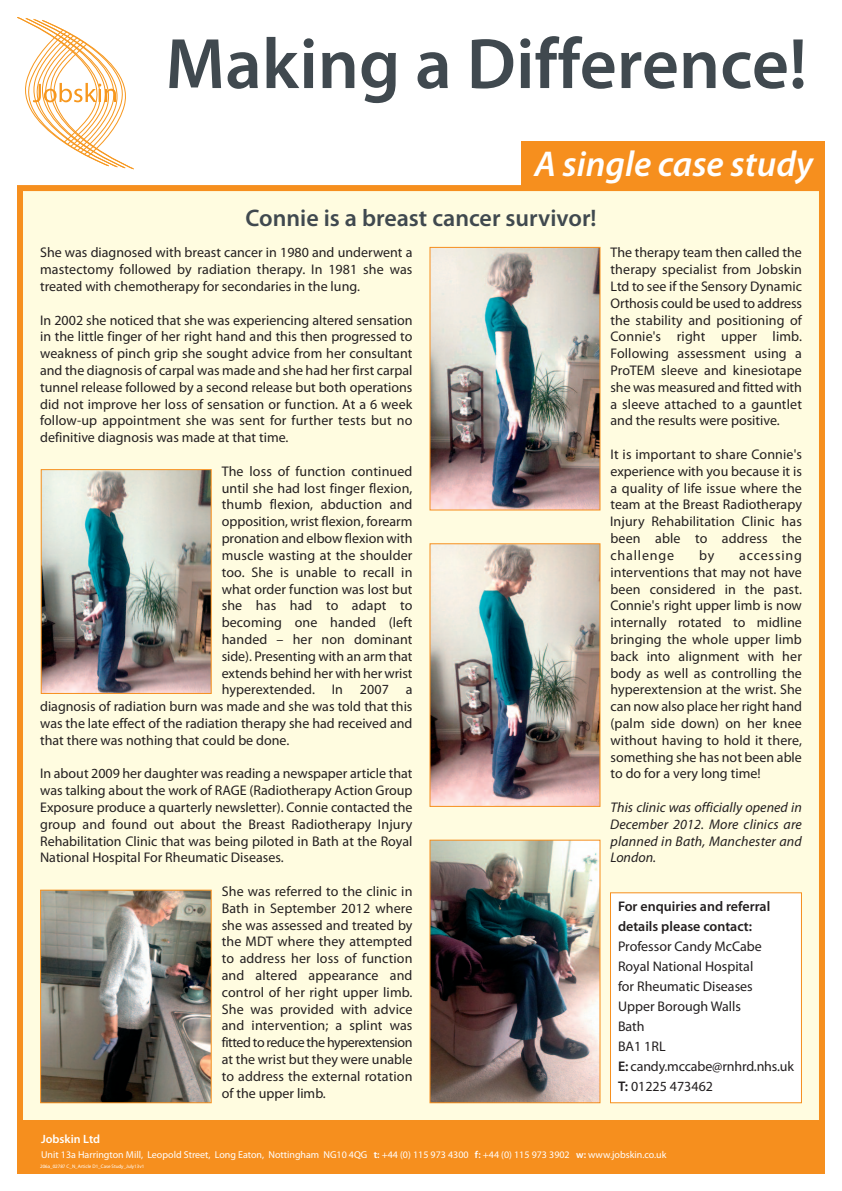
<style>
.page{position:relative;width:842px;height:1191px;background:#fff}
.page>*{position:absolute;margin:0;border:0;box-sizing:border-box;transform-origin:0 0}
.t1{font:600 72px "Myriad Pro";color:#40494f}
.t2{font:italic 600 36px "Myriad Pro";color:#fff}
.t3{font:600 24px "Myriad Pro";color:#40494f}
.t4{font:14px/16.8px "Myriad Pro";color:#231f20;text-align:justify}
.t5{font:italic 14px/16.8px "Myriad Pro";letter-spacing:.01em;color:#231f20;text-align:justify}
.t6{font:600 14px/20px "Myriad Pro";color:#231f20}
.t7{font:600 12px "Myriad Pro";color:#fff}
.t8{font:10px "Myriad Pro";color:#fff}
.t9{font:5px "Myriad Pro";color:#fff}
.s1{font-weight:600}
</style>
<div class="page">
<div style="left:23px;top:191px;width:796px;height:977px;background:#fffce0"></div>
<div style="left:17px;top:185px;width:808px;height:989px;border:6px solid #f68f1e"></div>
<svg style="left:17px;top:17px;width:117px;height:152px"></svg>
<div style="left:17px;top:1120px;width:808px;height:54px;background:#f68f1e"></div>
<div style="left:521px;top:141px;width:304px;height:49px;background:#f68f1e"></div>
<div style="left:611px;top:893px;width:190px;height:209px;background:#fff"></div>
<div style="left:610px;top:892px;width:192px;height:211px;border:1px solid #f68f1e"></div>
<img style="left:43px;top:471px;width:167px;height:221px">
<div style="left:41px;top:469px;width:171px;height:225px;border:1px solid #f68f1e"></div>
<img style="left:42px;top:891px;width:168px;height:210px">
<div style="left:40px;top:889px;width:172px;height:214px;border:1px solid #f68f1e"></div>
<img style="left:431px;top:249px;width:167px;height:259px">
<div style="left:429px;top:247px;width:171px;height:263px;border:1px solid #f68f1e"></div>
<img style="left:431px;top:545px;width:167px;height:260px">
<div style="left:429px;top:543px;width:171px;height:264px;border:1px solid #f68f1e"></div>
<img style="left:431px;top:841px;width:167px;height:260px">
<div style="left:429px;top:839px;width:171px;height:264px;border:1px solid #f68f1e"></div>
<h1 class="t1" style="left:165px;top:37px;width:643px">Making a Difference!</h1>
<h2 class="t2" style="left:534px;top:150px;width:280px">A single case study</h2>
<h3 class="t3" style="left:245px;top:209px;width:353px">Connie is a breast cancer survivor!</h3>
<p class="t4" style="left:40px;top:245px;width:374px">She was diagnosed with breast cancer in 1980 and underwent a mastectomy followed by radiation therapy. In 1981 she was treated with chemotherapy for secondaries in the lung.</p>
<p class="t4" style="left:40px;top:313px;width:374px">In 2002 she noticed that she was experiencing altered sensation in the little finger of her right hand and this then progressed to weakness of pinch grip she sought advice from her consultant and the diagnosis of carpal was made and she had her first carpal tunnel release followed by a second release but both operations did not improve her loss of sensation or function. At a 6 week follow-up appointment she was sent for further tests but no definitive diagnosis was made at that time.</p>
<p class="t4" style="left:222px;top:464px;width:192px">The loss of function continued</p>
<p class="t4" style="left:222px;top:481px;width:192px">until she had lost finger flexion,</p>
<p class="t4" style="left:222px;top:497px;width:192px">thumb flexion, abduction and</p>
<p class="t4" style="left:222px;top:514px;width:192px">opposition, wrist flexion, forearm</p>
<p class="t4" style="left:222px;top:531px;width:192px">pronation and elbow flexion with</p>
<p class="t4" style="left:222px;top:548px;width:192px">muscle wasting at the shoulder</p>
<p class="t4" style="left:222px;top:565px;width:192px">too. She is unable to recall in</p>
<p class="t4" style="left:222px;top:581px;width:192px">what order function was lost but</p>
<p class="t4" style="left:222px;top:598px;width:192px">she has had to adapt to</p>
<p class="t4" style="left:222px;top:615px;width:192px">becoming one handed (left</p>
<p class="t4" style="left:222px;top:632px;width:192px">handed – her non dominant</p>
<p class="t4" style="left:222px;top:649px;width:192px">side). Presenting with an arm that</p>
<p class="t4" style="left:222px;top:665px;width:192px">extends behind her with her wrist</p>
<p class="t4" style="left:222px;top:682px;width:192px">hyperextended. In 2007 a</p>
<p class="t4" style="left:40px;top:699px;width:374px">diagnosis of radiation burn was made and she was told that this</p>
<p class="t4" style="left:40px;top:716px;width:374px">was the late effect of the radiation therapy she had received and</p>
<p class="t4" style="left:40px;top:733px;width:251px">that there was nothing that could be done.</p>
<p class="t4" style="left:40px;top:766px;width:374px">In about 2009 her daughter was reading a newspaper article that was talking about the work of RAGE (Radiotherapy Action Group Exposure produce a quarterly newsletter). Connie contacted the group and found out about the Breast Radiotherapy Injury Rehabilitation Clinic that was being piloted in Bath at the Royal National Hospital For Rheumatic Diseases.</p>
<p class="t4" style="left:222px;top:884px;width:192px">She was referred to the clinic in Bath in September 2012 where she was assessed and treated by the MDT where they attempted to address her loss of function and altered appearance and control of her right upper limb.<br>She was provided with advice and intervention; a splint was fitted to reduce the hyperextension at the wrist but they were unable to address the external rotation of the upper limb.</p>
<p class="t4" style="left:610px;top:245px;width:193px">The therapy team then called the therapy specialist from Jobskin Ltd to see if the Sensory Dynamic Orthosis could be used to address the stability and positioning of Connie's right upper limb.<br>Following assessment using a ProTEM sleeve and kinesiotape she was measured and fitted with a sleeve attached to a gauntlet and the results were positive.</p>
<p class="t4" style="left:610px;top:447px;width:193px">It is important to share Connie's experience with you because it is a quality of life issue where the team at the Breast Radiotherapy Injury Rehabilitation Clinic has been able to address the challenge</p>
<p class="t4" style="left:699px;top:548px;width:17px">by</p>
<p class="t4" style="left:610px;top:548px;width:193px;text-indent:129px">accessing interventions that may not have been considered in the past.<br>Connie's right upper limb is now internally rotated to midline bringing the whole upper limb back into alignment with her body as well as controlling the hyperextension at the wrist. She can now also place her right hand (palm side down) on her knee without having to hold it there, something she has not been able to do for a very long time!</p>
<p class="t5" style="left:610px;top:800px;width:193px">This clinic was officially opened in December 2012. More clinics are planned in Bath, Manchester and London.</p>
<p class="t6" style="left:618px;top:897px;width:154px">For enquiries and referral details please contact:</p>
<p class="t4" style="left:618px;top:937px;width:177px;line-height:20px;text-align:left">Professor Candy McCabe<br>Royal National Hospital<br>for Rheumatic Diseases<br>Upper Borough Walls<br>Bath<br>BA1 1RL<br><span class="s1">E:</span> candy.mccabe@rnhrd.nhs.uk<br><span class="s1">T:</span> 01225 473462</p>
<p class="t7" style="left:41px;top:1134px;width:61px">Jobskin Ltd</p>
<p class="t8" style="left:41px;top:1150px;width:627px">Unit 13a Harrington Mill, Leopold Street, Long Eaton, Nottingham NG10 4QG <span class="s1">t:</span> +44 (0) 115 973 4300 <span class="s1">f:</span> +44 (0) 115 973 3902 <span class="s1">w:</span> www.jobskin.co.uk</p>
<p class="t9" style="left:40px;top:1164px;width:106px">206a_02787 C_N_Article D1_Case Study_July13v1</p>
</div>
